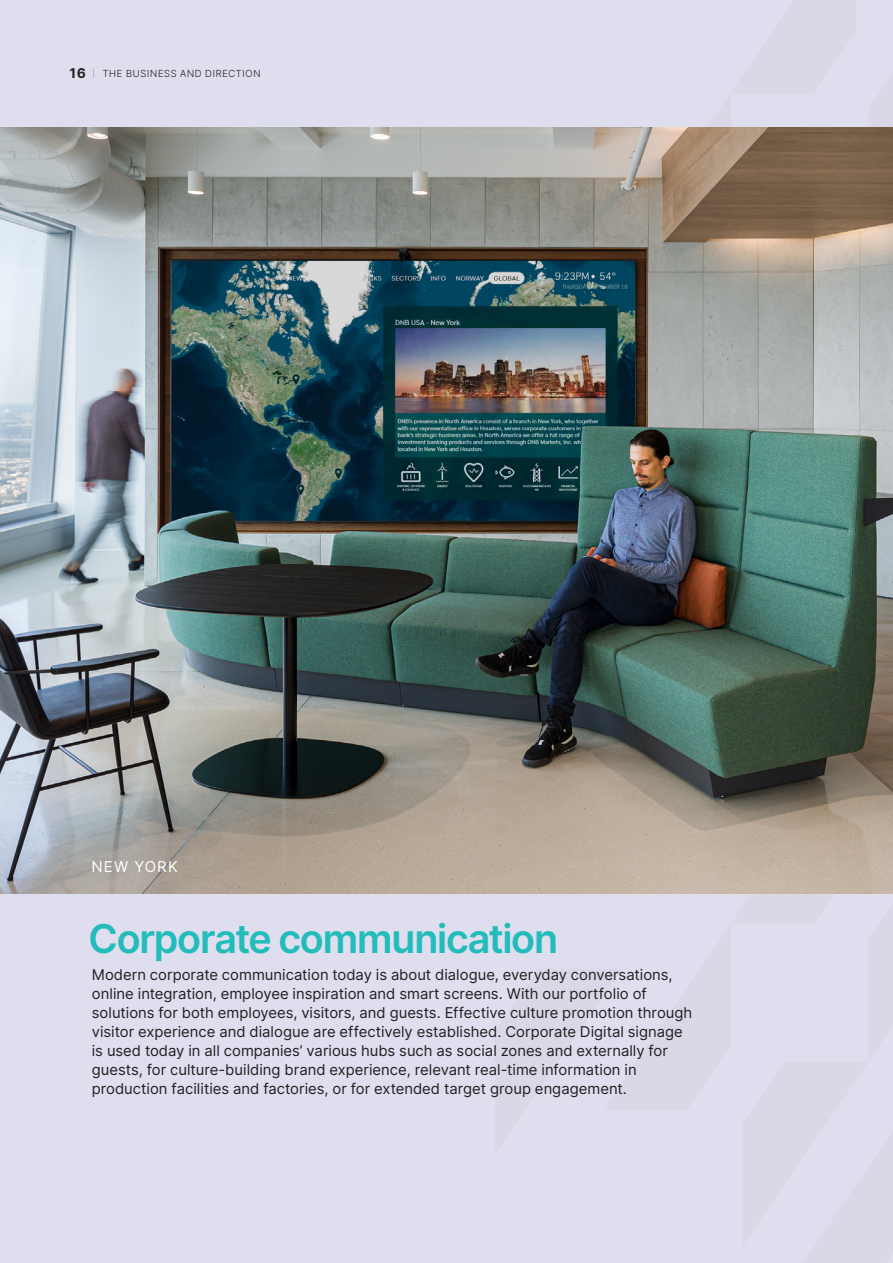
<style>
.page{position:relative;width:893px;height:1263px;background:#dedeef}
.page>*{position:absolute;margin:0;border:0;box-sizing:border-box;transform-origin:0 0}
.Rubrik_Inter_Tight_2024{font:39.75px "Inter Tight";color:#22bcba}
.Bröd_utan_indrag_SV_Inter{font:15px "Inter";letter-spacing:.075em;color:#fff}
.Bröd_u_indrag_SV_Inter_2024{font:14.85px/18.9px "Inter";color:#231f20}
.Paginering{font:9.75px "Inter Tight";letter-spacing:.08em;color:#231f20}
.s1{font-family:"Inter";font-size:13.5px}
.s2{font-family:"Inter";font-size:7.5px;color:#939598}
</style>
<div class="page">
<img style="left:0;top:128px;width:893px;height:765px">
<p class="Paginering" style="left:68px;top:66px;width:194px"><span class="s1">16</span> <span class="s2">|</span> THE BUSINESS AND DIRECTION</p>
<p class="Bröd_utan_indrag_SV_Inter" style="left:92px;top:855px;width:88px">NEW YORK</p>
<p class="Rubrik_Inter_Tight_2024" style="left:89px;top:909px;width:470px">Corporate communication</p>
<p class="Bröd_u_indrag_SV_Inter_2024" style="left:92px;top:965px;width:602px">Modern corporate communication today is about dialogue, everyday conversations, online integration, employee inspiration and smart screens. With our portfolio of solutions for both employees, visitors, and guests. Effective culture promotion through visitor experience and dialogue are effectively established. Corporate Digital signage is used today in all companies’ various hubs such as social zones and externally for guests, for culture-building brand experience, relevant real-time information in production facilities and factories, or for extended target group engagement.</p>
</div>
